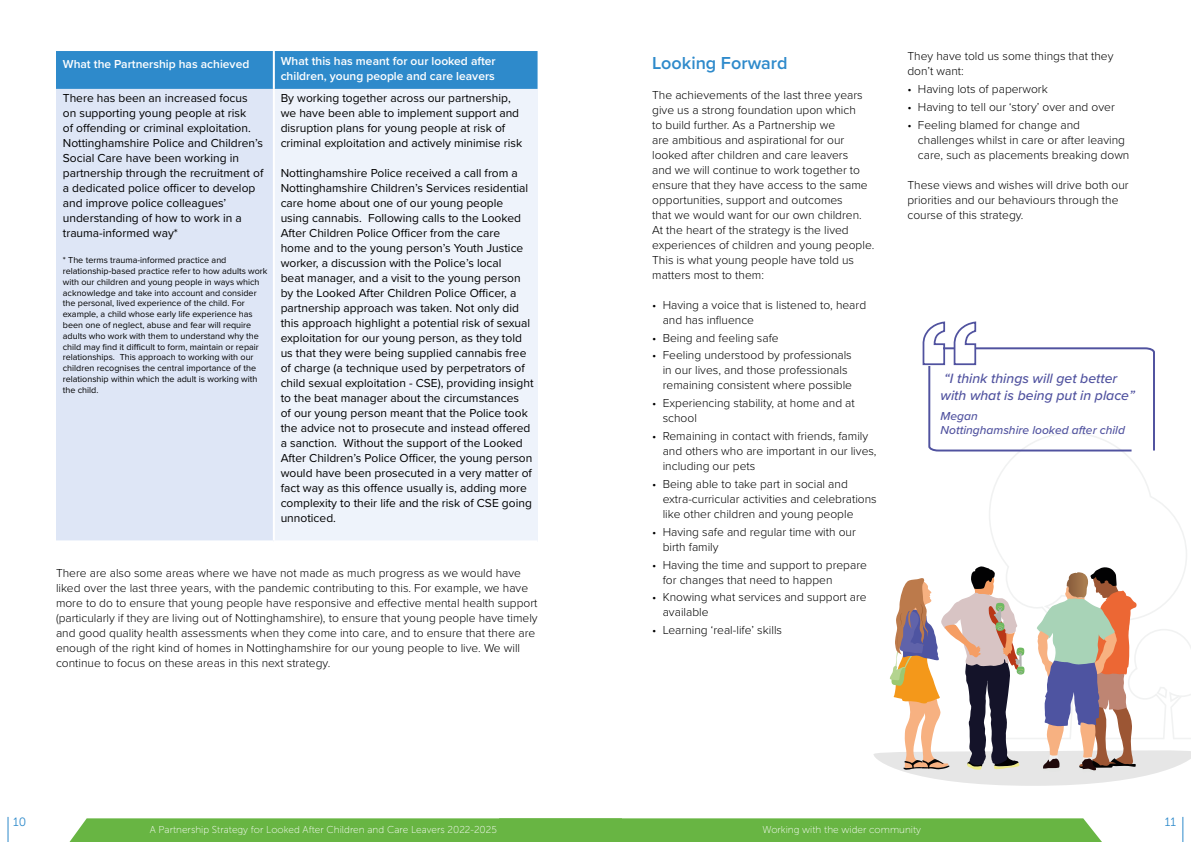
<style>
.page{position:relative;width:1191px;height:842px;background:#fff}
.page>*{position:absolute;margin:0;border:0;box-sizing:border-box;transform-origin:0 0}
.t1{font:600 18px "Proxima Nova";color:#2e8acb}
.t2{font:italic 500 14px/16.8px "Proxima Nova";color:#50529f}
.t3{font:300 12px/15px "Proxima Nova";color:#000}
.t4{font:12px/15px "Proxima Nova";color:#000}
.t5{font:600 12px/15px "Proxima Nova";color:#fff}
.t6{font:italic 500 12px/14.4px "Proxima Nova";color:#50529f}
.t7{font:12px "Museo Sans 300";color:#2e8acb}
.t8{font:10px "Museo Sans 100";color:#fff}
.t9{font:9px/10.8px "Proxima Nova";color:#000}
</style>
<div class="page">
<div style="left:56px;top:51px;width:481px;height:38px;background:#2e8acb"></div>
<div style="left:56px;top:89px;width:218px;height:452px;background:#dee6f6"></div>
<div style="left:274px;top:89px;width:263px;height:452px;background:#eef3fb"></div>
<hr style="left:273px;top:51px;width:2px;height:38px;background:#fff">
<hr style="left:273px;top:89px;width:2px;height:451px;background:#fff">
<hr style="left:56px;top:540px;width:218px;height:2px;background:#fff">
<hr style="left:274px;top:540px;width:263px;height:2px;background:#fff">
<div style="left:69px;top:818px;width:1033px;height:24px;background:#68b543"></div>
<svg style="left:8px;top:817px;width:1px;height:25px"></svg>
<svg style="left:1182px;top:817px;width:1px;height:25px"></svg>
<svg style="left:989px;top:452px;width:198px;height:114px"></svg>
<svg style="left:873px;top:566px;width:318px;height:220px"></svg>
<svg style="left:922px;top:321px;width:233px;height:131px"></svg>
<p class="t5" style="left:63px;top:56px;width:188px">What the Partnership has achieved</p>
<p class="t5" style="left:281px;top:53px;width:217px">What this has meant for our looked after children, young people and care leavers</p>
<p class="t4" style="left:63px;top:90px;width:202px">There has been an increased focus on supporting young people at risk<br>of offending or criminal exploitation.<br>Nottinghamshire Police and Children’s Social Care have been working in partnership through the recruitment of a dedicated police officer to develop and improve police colleagues’ understanding of how to work in a trauma-informed way*</p>
<p class="t9" style="left:63px;top:254px;width:206px">* The terms trauma-informed practice and relationship-based practice refer to how adults work with our children and young people in ways which acknowledge and take into account and consider the personal, lived experience of the child. For example, a child whose early life experience has been one of neglect, abuse and fear will require adults who work with them to understand why the child may find it difficult to form, maintain or repair relationships. This approach to working with our children recognises the central importance of the relationship within which the adult is working with the child.</p>
<p class="t4" style="left:281px;top:90px;width:243px">By working together across our partnership, we have been able to implement support and disruption plans for young people at risk of criminal exploitation and actively minimise risk</p>
<p class="t4" style="left:281px;top:165px;width:254px">Nottinghamshire Police received a call from a Nottinghamshire Children’s Services residential care home about one of our young people using cannabis. Following calls to the Looked After Children Police Officer from the care<br>home and to the young person’s Youth Justice worker, a discussion with the Police’s local<br>beat manager, and a visit to the young person by the Looked After Children Police Officer, a partnership approach was taken. Not only did this approach highlight a potential risk of sexual exploitation for our young person, as they told us that they were being supplied cannabis free of charge (a technique used by perpetrators of child sexual exploitation - CSE), providing insight to the beat manager about the circumstances<br>of our young person meant that the Police took the advice not to prosecute and instead offered a sanction. Without the support of the Looked After Children’s Police Officer, the young person would have been prosecuted in a very matter of fact way as this offence usually is, adding more complexity to their life and the risk of CSE going unnoticed.</p>
<p class="t3" style="left:56px;top:565px;width:483px">There are also some areas where we have not made as much progress as we would have liked over the last three years, with the pandemic contributing to this. For example, we have more to do to ensure that young people have responsive and effective mental health support (particularly if they are living out of Nottinghamshire), to ensure that young people have timely and good quality health assessments when they come into care, and to ensure that there are enough of the right kind of homes in Nottinghamshire for our young people to live. We will continue to focus on these areas in this next strategy.</p>
<h1 class="t1" style="left:652px;top:49px;width:137px">Looking Forward</h1>
<p class="t3" style="left:652px;top:86px;width:224px">The achievements of the last three years give us a strong foundation upon which<br>to build further. As a Partnership we<br>are ambitious and aspirational for our looked after children and care leavers<br>and we will continue to work together to ensure that they have access to the same opportunities, support and outcomes<br>that we would want for our own children.<br>At the heart of the strategy is the lived experiences of children and young people.<br>This is what young people have told us matters most to them:</p>
<p class="t3" style="left:662px;top:296px;width:205px;text-indent:-11px">• Having a voice that is listened to, heard and has influence</p>
<p class="t3" style="left:652px;top:329px;width:128px">• Being and feeling safe</p>
<p class="t3" style="left:662px;top:347px;width:191px;text-indent:-11px">• Feeling understood by professionals in our lives, and those professionals remaining consistent where possible</p>
<p class="t3" style="left:662px;top:395px;width:194px;text-indent:-11px">• Experiencing stability, at home and at school</p>
<p class="t3" style="left:662px;top:428px;width:215px;text-indent:-11px">• Remaining in contact with friends, family and others who are important in our lives, including our pets</p>
<p class="t3" style="left:662px;top:476px;width:216px;text-indent:-11px">• Being able to take part in social and extra-curricular activities and celebrations like other children and young people</p>
<p class="t3" style="left:662px;top:523px;width:195px;text-indent:-11px">• Having safe and regular time with our birth family</p>
<p class="t3" style="left:662px;top:556px;width:206px;text-indent:-11px">• Having the time and support to prepare for changes that need to happen</p>
<p class="t3" style="left:662px;top:589px;width:205px;text-indent:-11px">• Knowing what services and support are available</p>
<p class="t3" style="left:652px;top:622px;width:131px">• Learning ‘real-life’ skills</p>
<p class="t3" style="left:907px;top:48px;width:207px">They have told us some things that they don’t want:</p>
<p class="t3" style="left:907px;top:81px;width:142px">• Having lots of paperwork</p>
<p class="t3" style="left:907px;top:99px;width:209px">• Having to tell our ‘story’ over and over</p>
<p class="t3" style="left:918px;top:117px;width:213px;text-indent:-11px">• Feeling blamed for change and challenges whilst in care or after leaving care, such as placements breaking down</p>
<p class="t3" style="left:907px;top:177px;width:223px">These views and wishes will drive both our priorities and our behaviours through the course of this strategy.</p>
<p class="t2" style="left:940px;top:370px;width:196px">“I think things will get better with what is being put in place”</p>
<p class="t6" style="left:940px;top:408px;width:186px">Megan<br>Nottinghamshire looked after child</p>
<p class="t7" style="left:13px;top:815px;width:15px">10</p>
<p class="t7" style="left:1164px;top:815px;width:13px">11</p>
<p class="t8" style="left:150px;top:825px;width:348px">A Partnership Strategy for Looked After Children and Care Leavers 2022-2025</p>
<p class="t8" style="left:762px;top:825px;width:160px">Working with the wider community</p>
</div>
